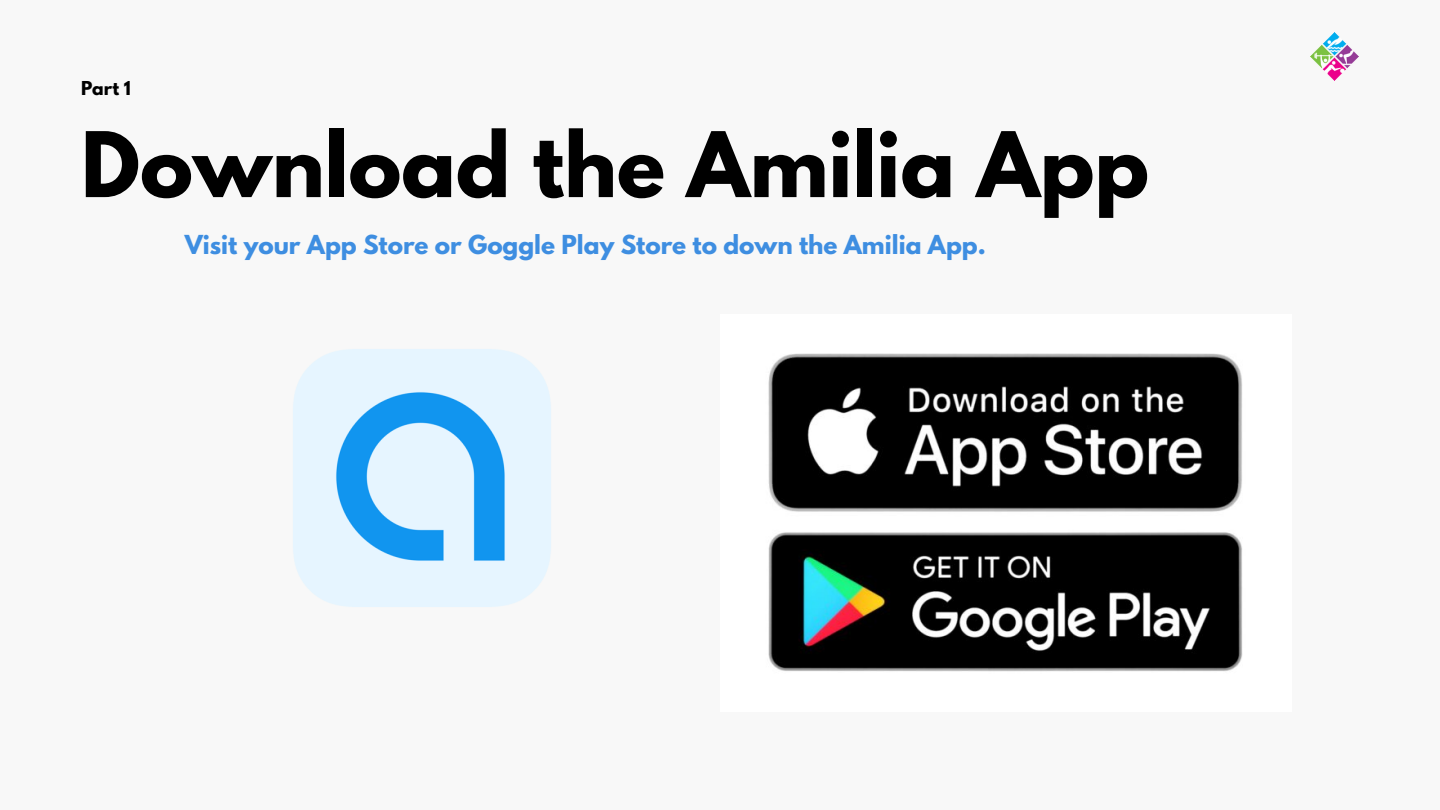
<style>
.page{position:relative;width:1440px;height:810px;background:#f8f8f8}
.page>*{position:absolute;margin:0;border:0;box-sizing:border-box;transform-origin:0 0}
.t1{font:700 80px "League Spartan";color:#000}
.t2{font:700 23.2px "League Spartan";color:#3e8ee1}
.t3{font:700 17px "League Spartan";color:#000}
</style>
<div class="page">
<img style="left:293px;top:349px;width:258px;height:258px">
<img style="left:768px;top:353px;width:474px;height:318px">
<img style="left:1311px;top:33px;width:48px;height:48px">
<p class="t3" style="left:81px;top:80px;width:51px">Part 1</p>
<h1 class="t1" style="left:81px;top:125px;width:1069px">Download the Amilia App</h1>
<p class="t2" style="left:185px;top:233px;width:803px">Visit your App Store or Goggle Play Store to down the Amilia App.</p>
</div>
